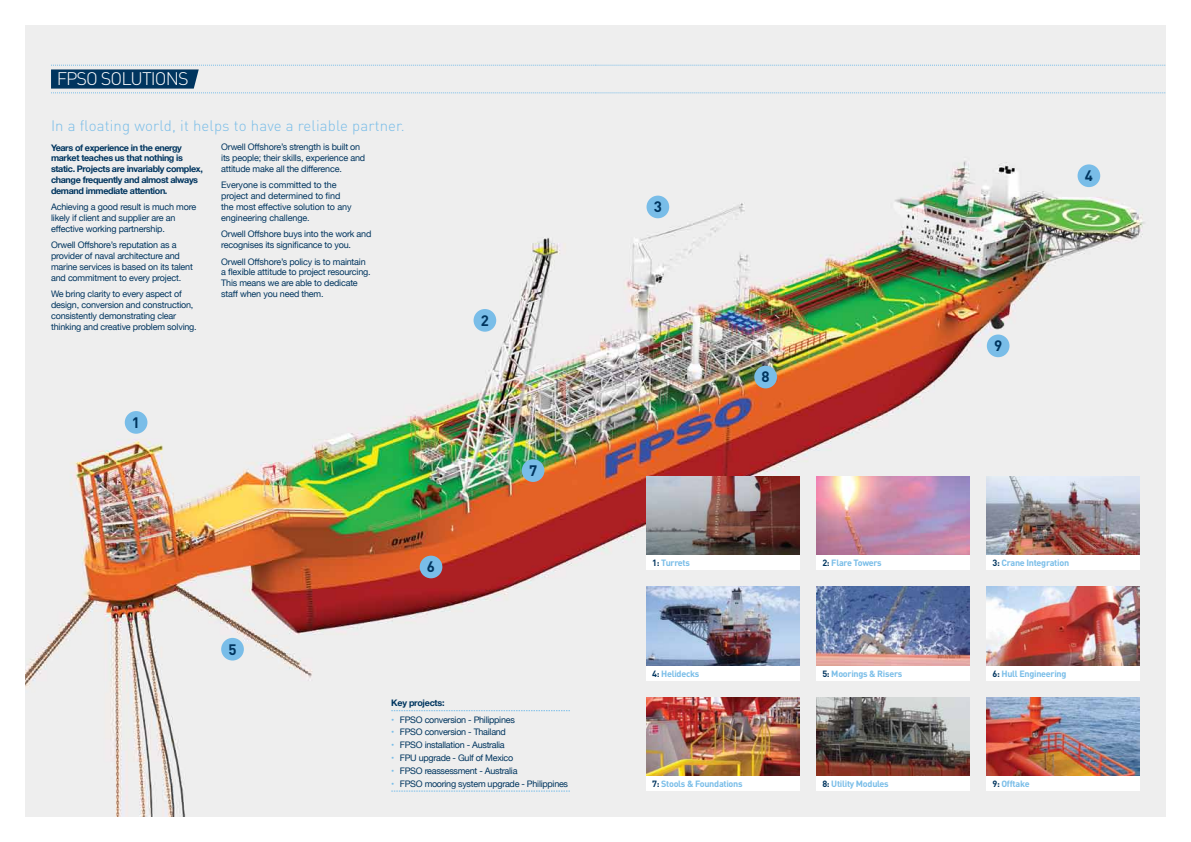
<style>
.page{position:relative;width:1191px;height:842px;background:#fff}
.page>*{position:absolute;margin:0;border:0;box-sizing:border-box;transform-origin:0 0}
.t1{font:300 18px "DIN";letter-spacing:-.05em;color:#fff}
.t2{font:300 15px "DIN";letter-spacing:.01em;color:#79bde8}
.t3{font:700 15px "DIN";color:#00355f}
.t4{font:9px/10.8px "Helvetica Neue";letter-spacing:-.02em;color:#00355f}
.t5{font:700 9px/10.8px "Helvetica Neue";letter-spacing:-.04em;color:#00355f}
.t6{font:700 9px "DIN";letter-spacing:-.03em;color:#79bde8}
.s1{color:#79bde8}
.s2{color:#00355f}
</style>
<div class="page">
<img style="left:26px;top:26px;width:1139px;height:790px">
<svg style="left:391px;top:710px;width:179px;height:1px"></svg>
<svg style="left:391px;top:791px;width:179px;height:1px"></svg>
<svg style="left:51px;top:65px;width:1114px;height:29px"></svg>
<img style="left:646px;top:476px;width:153px;height:80px">
<div style="left:646px;top:556px;width:153px;height:14px;background:#fff"></div>
<img style="left:646px;top:587px;width:153px;height:79px">
<div style="left:646px;top:666px;width:153px;height:14px;background:#fff"></div>
<img style="left:646px;top:697px;width:153px;height:80px">
<div style="left:646px;top:777px;width:153px;height:14px;background:#fff"></div>
<img style="left:816px;top:476px;width:153px;height:80px">
<div style="left:816px;top:556px;width:153px;height:14px;background:#fff"></div>
<img style="left:816px;top:587px;width:153px;height:79px">
<div style="left:816px;top:666px;width:153px;height:14px;background:#fff"></div>
<img style="left:816px;top:697px;width:153px;height:80px">
<div style="left:816px;top:777px;width:153px;height:14px;background:#fff"></div>
<img style="left:986px;top:476px;width:154px;height:80px">
<div style="left:986px;top:556px;width:154px;height:14px;background:#fff"></div>
<img style="left:986px;top:587px;width:154px;height:79px">
<div style="left:986px;top:666px;width:154px;height:14px;background:#fff"></div>
<img style="left:986px;top:697px;width:154px;height:80px">
<div style="left:986px;top:777px;width:154px;height:14px;background:#fff"></div>
<div style="left:125px;top:411px;width:22px;height:23px;background:#79bde8;border-radius:50%"></div>
<div style="left:473px;top:309px;width:23px;height:23px;background:#79bde8;border-radius:50%"></div>
<div style="left:646px;top:196px;width:23px;height:22px;background:#79bde8;border-radius:50%"></div>
<div style="left:1077px;top:164px;width:23px;height:23px;background:#79bde8;border-radius:50%"></div>
<div style="left:221px;top:638px;width:23px;height:22px;background:#79bde8;border-radius:50%"></div>
<div style="left:420px;top:556px;width:22px;height:22px;background:#79bde8;border-radius:50%"></div>
<div style="left:522px;top:459px;width:22px;height:23px;background:#79bde8;border-radius:50%"></div>
<div style="left:754px;top:366px;width:23px;height:22px;background:#79bde8;border-radius:50%"></div>
<div style="left:986px;top:334px;width:23px;height:23px;background:#79bde8;border-radius:50%"></div>
<h1 class="t1" style="left:57px;top:68px;width:131px">FPSO So lutio ns</h1>
<h2 class="t2" style="left:51px;top:117px;width:355px">In a floating world, it helps to have a reliable partner.</h2>
<p class="t5" style="left:51px;top:142px;width:153px">Years of experience in the energy market teaches us that nothing is static. Projects are invariably complex, change frequently and almost always demand immediate attention.</p>
<p class="t4" style="left:51px;top:202px;width:147px">Achieving a good result is much more likely if client and supplier are an effective working partnership.</p>
<p class="t4" style="left:51px;top:240px;width:143px">Orwell Offshore’s reputation as a provider of naval architecture and marine services is based on its talent and commitment to every project.</p>
<p class="t4" style="left:51px;top:289px;width:147px">We bring clarity to every aspect of design, conversion and construction, consistently demonstrating clear thinking and creative problem solving.</p>
<p class="t4" style="left:221px;top:142px;width:145px">Orwell Offshore’s strength is built on its people; their skills, experience and attitude make all the difference.</p>
<p class="t4" style="left:221px;top:180px;width:132px">Everyone is committed to the project and determined to find the most effective solution to any engineering challenge.</p>
<p class="t4" style="left:221px;top:229px;width:152px">Orwell Offshore buys into the work and recognises its significance to you.</p>
<p class="t4" style="left:221px;top:256px;width:151px">Orwell Offshore’s policy is to maintain a flexible attitude to project resourcing.<br>This means we are able to dedicate staff when you need them.</p>
<h2 class="t3" style="left:132px;top:413px;width:10px">1</h2>
<h2 class="t3" style="left:228px;top:639px;width:10px">5</h2>
<h2 class="t3" style="left:427px;top:557px;width:10px">6</h2>
<h2 class="t3" style="left:481px;top:310px;width:10px">2</h2>
<h2 class="t3" style="left:529px;top:461px;width:10px">7</h2>
<p class="t5" style="left:391px;top:698px;width:55px">Key projects:</p>
<p class="t4" style="left:391px;top:714px;width:125px"><span class="s1">•</span> FPSO conversion - Philippines</p>
<p class="t4" style="left:391px;top:727px;width:116px"><span class="s1">•</span> FPSO conversion - Thailand</p>
<p class="t4" style="left:391px;top:740px;width:115px"><span class="s1">•</span> FPSO installation - Australia</p>
<p class="t4" style="left:391px;top:753px;width:123px"><span class="s1">•</span> FPU upgrade - Gulf of Mexico</p>
<p class="t4" style="left:391px;top:766px;width:128px"><span class="s1">•</span> FPSO reassessment - Australia</p>
<p class="t4" style="left:391px;top:778px;width:178px"><span class="s1">•</span> FPSO mooring system upgrade - Philippines</p>
<h2 class="t3" style="left:654px;top:197px;width:10px">3</h2>
<h2 class="t3" style="left:761px;top:367px;width:10px">8</h2>
<p class="t6" style="left:652px;top:557px;width:39px"><span class="s2">1:</span> Turrets</p>
<p class="t6" style="left:822px;top:557px;width:61px"><span class="s2">2:</span> Flare Towers</p>
<p class="t6" style="left:652px;top:667px;width:49px"><span class="s2">4:</span> Helidecks</p>
<p class="t6" style="left:822px;top:667px;width:81px"><span class="s2">5:</span> Moorings &amp; Risers</p>
<p class="t6" style="left:652px;top:778px;width:92px"><span class="s2">7:</span> Stools &amp; Foundations</p>
<p class="t6" style="left:822px;top:778px;width:68px"><span class="s2">8:</span> Utility Modules</p>
<h2 class="t3" style="left:994px;top:336px;width:10px">9</h2>
<h2 class="t3" style="left:1084px;top:166px;width:10px">4</h2>
<p class="t6" style="left:992px;top:557px;width:78px"><span class="s2">3:</span> Crane Integration</p>
<p class="t6" style="left:992px;top:667px;width:75px"><span class="s2">6:</span> Hull Engineering</p>
<p class="t6" style="left:992px;top:778px;width:39px"><span class="s2">9:</span> Offtake</p>
</div>
